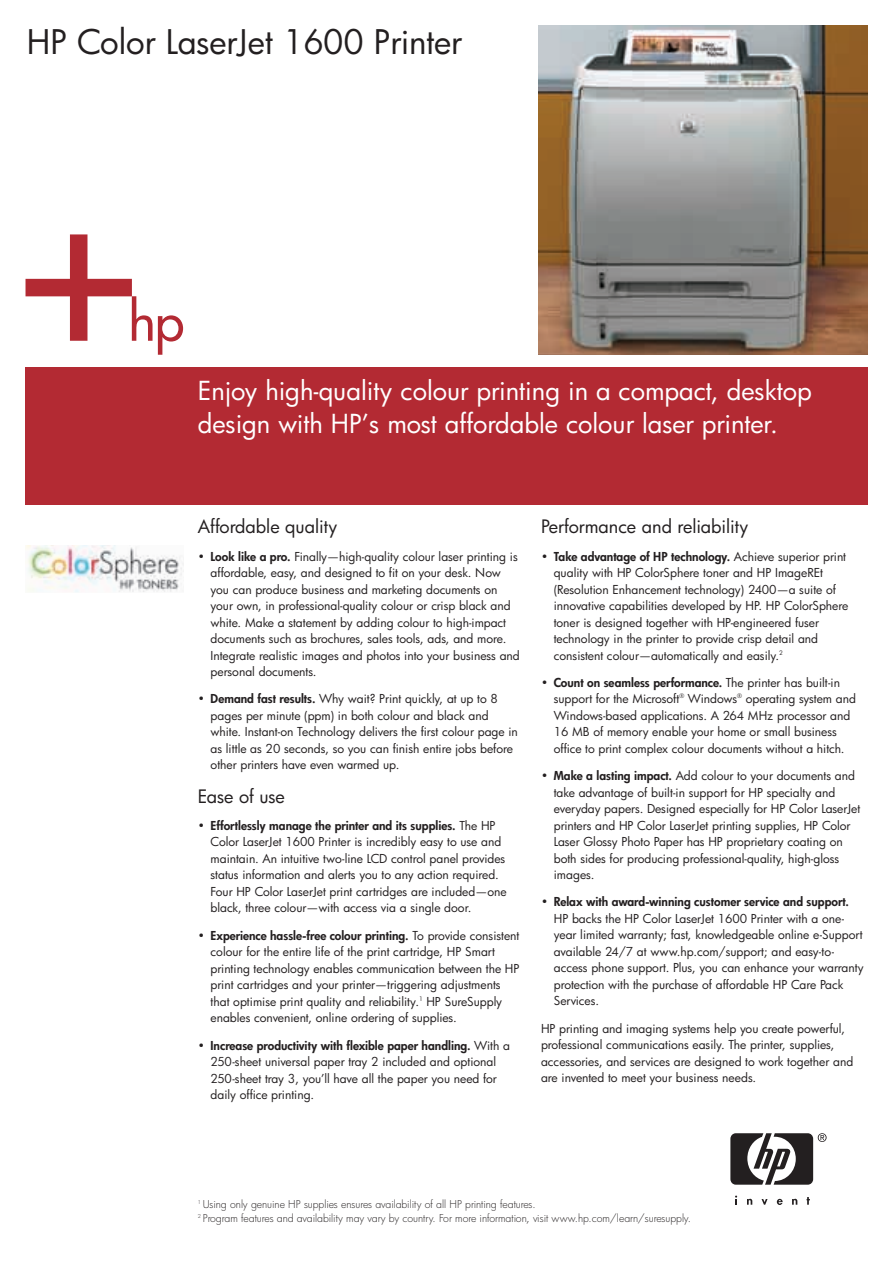
<style>
.page{position:relative;width:893px;height:1263px;background:#fff}
.page>*{position:absolute;margin:0;border:0;box-sizing:border-box;transform-origin:0 0}
.t1{font:33px "Futura CE";color:#231f20}
.t2{font:25.5px/33.2px "Futura CE";color:#fff}
.t3{font:18px "Futura CE";color:#231f20}
.t4{font:12px/16.5px "Futura CE";color:#231f20}
.t5{font:300 10.5px/13.6px "Futura CE";color:#231f20}
.s1{font-weight:800}
</style>
<div class="page">
<svg style="left:761px;top:1199px;width:6px;height:6px"></svg>
<svg style="left:747px;top:1199px;width:5px;height:6px"></svg>
<svg style="left:792px;top:1199px;width:5px;height:6px"></svg>
<svg style="left:735px;top:1196px;width:2px;height:9px"></svg>
<svg style="left:776px;top:1199px;width:6px;height:6px"></svg>
<svg style="left:806px;top:1197px;width:3px;height:8px"></svg>
<svg style="left:730px;top:1133px;width:96px;height:52px"></svg>
<img style="left:538px;top:26px;width:329px;height:329px">
<svg style="left:26px;top:234px;width:126px;height:107px"></svg>
<svg style="left:158px;top:315px;width:25px;height:40px"></svg>
<div style="left:25px;top:367px;width:842px;height:137px;background:#b32a33"></div>
<img style="left:25px;top:546px;width:158px;height:46px">
<h1 class="t1" style="left:27px;top:27px;width:437px">HP Color LaserJet 1600 Printer</h1>
<h2 class="t2" style="left:198px;top:376px;width:615px">Enjoy high-quality colour printing in a compact, desktop design with HP’s most affordable colour laser printer.</h2>
<h3 class="t3" style="left:198px;top:518px;width:141px">Affordable quality</h3>
<p class="t4" style="left:210px;top:549px;width:311px;text-indent:-13px">• <span class="s1">Look like a pro.</span> Finally—high-quality colour laser printing is affordable, easy, and designed to fit on your desk. Now you can produce business and marketing documents on your own, in professional-quality colour or crisp black and white. Make a statement by adding colour to high-impact documents such as brochures, sales tools, ads, and more.<br>Integrate realistic images and photos into your business and personal documents.</p>
<p class="t4" style="left:210px;top:692px;width:309px;text-indent:-13px">• <span class="s1">Demand fast results.</span> Why wait? Print quickly, at up to 8 pages per minute (ppm) in both colour and black and white. Instant-on Technology delivers the first colour page in as little as 20 seconds, so you can finish entire jobs before other printers have even warmed up.</p>
<h3 class="t3" style="left:198px;top:788px;width:89px">Ease of use</h3>
<p class="t4" style="left:210px;top:818px;width:297px;text-indent:-13px">• <span class="s1">Effortlessly manage the printer and its supplies.</span> The HP Color LaserJet 1600 Printer is incredibly easy to use and maintain. An intuitive two-line LCD control panel provides status information and alerts you to any action required.<br>Four HP Color LaserJet print cartridges are included—one black, three colour—with access via a single door.</p>
<p class="t4" style="left:210px;top:928px;width:310px;text-indent:-13px">• <span class="s1">Experience hassle-free colour printing.</span> To provide consistent colour for the entire life of the print cartridge, HP Smart printing technology enables communication between the HP print cartridges and your printer—triggering adjustments that optimise print quality and reliability.<sup>1</sup> HP SureSupply enables convenient, online ordering of supplies.</p>
<p class="t4" style="left:210px;top:1038px;width:301px;text-indent:-13px">• <span class="s1">Increase productivity with flexible paper handling.</span> With a 250-sheet universal paper tray 2 included and optional 250-sheet tray 3, you’ll have all the paper you need for daily office printing.</p>
<h3 class="t3" style="left:541px;top:518px;width:209px">Performance and reliability</h3>
<p class="t4" style="left:553px;top:549px;width:296px;text-indent:-13px">• <span class="s1">Take advantage of HP technology.</span> Achieve superior print quality with HP ColorSphere toner and HP ImageREt (Resolution Enhancement technology) 2400—a suite of innovative capabilities developed by HP. HP ColorSphere toner is designed together with HP-engineered fuser technology in the printer to provide crisp detail and consistent colour—automatically and easily.<sup>2</sup></p>
<p class="t4" style="left:553px;top:675px;width:304px;text-indent:-13px">• <span class="s1">Count on seamless performance.</span> The printer has built-in support for the Microsoft<sup>®</sup> Windows<sup>®</sup> operating system and Windows-based applications. A 264 MHz processor and 16 MB of memory enable your home or small business office to print complex colour documents without a hitch.</p>
<p class="t4" style="left:553px;top:769px;width:308px;text-indent:-13px">• <span class="s1">Make a lasting impact.</span> Add colour to your documents and take advantage of built-in support for HP specialty and everyday papers. Designed especially for HP Color LaserJet printers and HP Color LaserJet printing supplies, HP Color Laser Glossy Photo Paper has HP proprietary coating on both sides for producing professional-quality, high-gloss images.</p>
<p class="t4" style="left:553px;top:895px;width:311px;text-indent:-13px">• <span class="s1">Relax with award-winning customer service and support.<br></span>HP backs the HP Color LaserJet 1600 Printer with a one&shy;year limited warranty; fast, knowledgeable online e-Support available 24/7 at www.hp.com/support; and easy-to&shy;access phone support. Plus, you can enhance your warranty protection with the purchase of affordable HP Care Pack Services.</p>
<p class="t4" style="left:541px;top:1021px;width:314px">HP printing and imaging systems help you create powerful, professional communications easily. The printer, supplies, accessories, and services are designed to work together and are invented to meet your business needs.</p>
<p class="t5" style="left:198px;top:1198px;width:495px"><sup>1</sup> Using only genuine HP supplies ensures availability of all HP printing features.<br><sup>2</sup> Program features and availability may vary by country. For more information, visit www.hp.com/learn/suresupply.</p>
</div>
